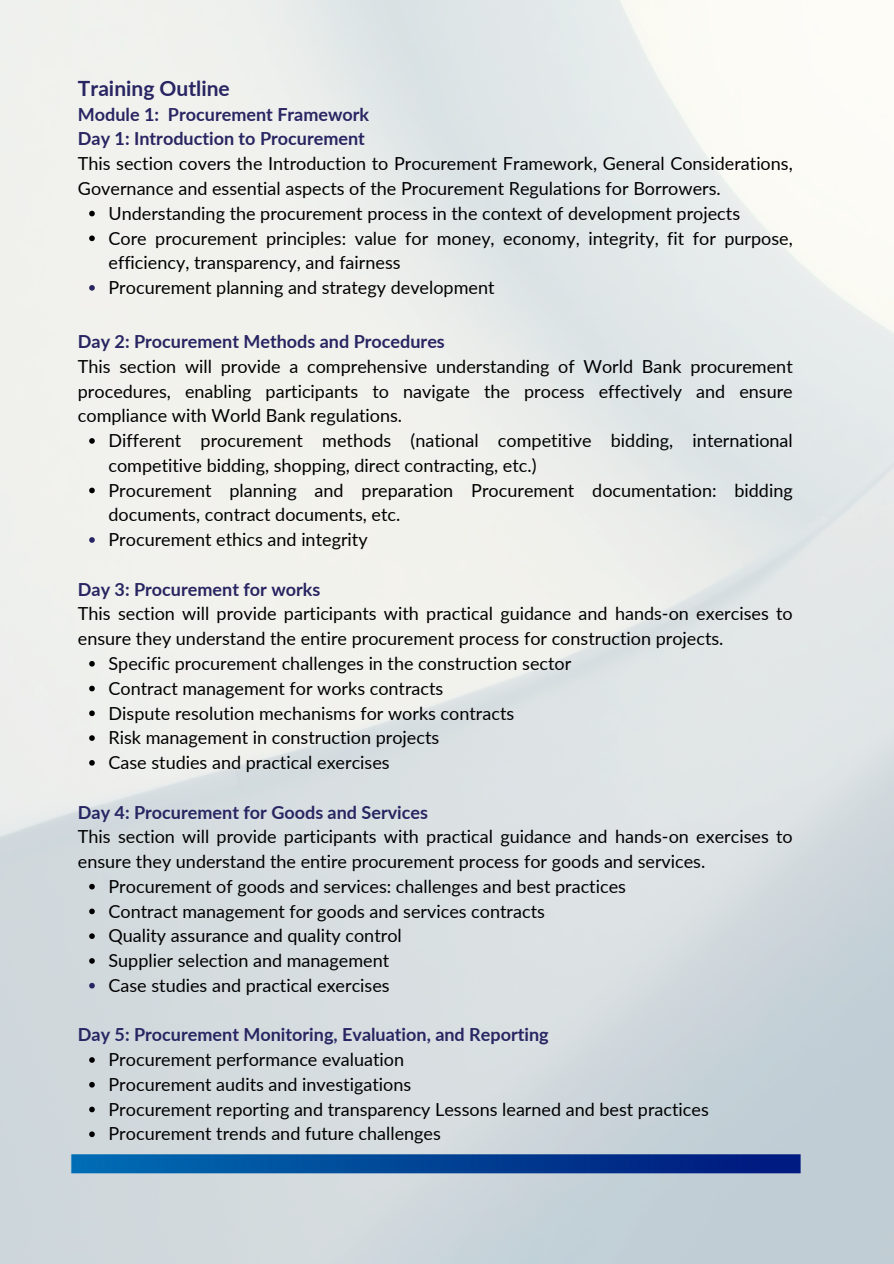
<style>
.page{position:relative;width:894px;height:1264px;background:#fff}
.page>*{position:absolute;margin:0;border:0;box-sizing:border-box;transform-origin:0 0}
.t1{font:700 21px "Lato";color:#282562}
.t2{font:18px/24.8px "Lato";color:#000}
.t3{font:700 18px "Lato";color:#282562}
</style>
<div class="page">
<img style="left:0;top:0;width:893px;height:1263px">
<svg style="left:89px;top:211px;width:6px;height:5px"></svg>
<svg style="left:89px;top:235px;width:6px;height:6px"></svg>
<svg style="left:89px;top:285px;width:6px;height:6px"></svg>
<svg style="left:89px;top:438px;width:6px;height:6px"></svg>
<svg style="left:89px;top:487px;width:6px;height:6px"></svg>
<svg style="left:89px;top:537px;width:6px;height:6px"></svg>
<svg style="left:89px;top:661px;width:6px;height:5px"></svg>
<svg style="left:89px;top:685px;width:6px;height:6px"></svg>
<svg style="left:89px;top:710px;width:6px;height:6px"></svg>
<svg style="left:89px;top:735px;width:6px;height:6px"></svg>
<svg style="left:89px;top:760px;width:6px;height:5px"></svg>
<svg style="left:89px;top:883px;width:6px;height:6px"></svg>
<svg style="left:89px;top:908px;width:6px;height:6px"></svg>
<svg style="left:89px;top:933px;width:6px;height:6px"></svg>
<svg style="left:89px;top:958px;width:6px;height:5px"></svg>
<svg style="left:89px;top:982px;width:6px;height:6px"></svg>
<svg style="left:89px;top:1057px;width:6px;height:5px"></svg>
<svg style="left:89px;top:1081px;width:6px;height:6px"></svg>
<svg style="left:89px;top:1106px;width:6px;height:6px"></svg>
<svg style="left:89px;top:1131px;width:6px;height:6px"></svg>
<img style="left:71px;top:1154px;width:729px;height:19px">
<p class="t1" style="left:78px;top:75px;width:153px">Training Outline</p>
<p class="t3" style="left:78px;top:103px;width:293px">Module 1: Procurement Framework</p>
<p class="t3" style="left:78px;top:128px;width:288px">Day 1: Introduction to Procurement</p>
<p class="t2" style="left:78px;top:151px;width:716px">This section covers the Introduction to Procurement Framework, General Considerations,<br>Governance and essential aspects of the Procurement Regulations for Borrowers.</p>
<p class="t2" style="left:108px;top:200px;width:633px">Understanding the procurement process in the context of development projects</p>
<p class="t2" style="left:108px;top:225px;width:685px">Core procurement principles: value for money, economy, integrity, fit for purpose, efficiency, transparency, and fairness</p>
<p class="t2" style="left:108px;top:275px;width:387px">Procurement planning and strategy development</p>
<p class="t3" style="left:78px;top:330px;width:368px">Day 2: Procurement Methods and Procedures</p>
<p class="t2" style="left:78px;top:353px;width:716px;text-align:justify">This section will provide a comprehensive understanding of World Bank procurement procedures, enabling participants to navigate the process effectively and ensure compliance with World Bank regulations.</p>
<p class="t2" style="left:108px;top:428px;width:685px">Different procurement methods (national competitive bidding, international competitive bidding, shopping, direct contracting, etc.)</p>
<p class="t2" style="left:108px;top:477px;width:685px">Procurement planning and preparation Procurement documentation: bidding documents, contract documents, etc.</p>
<p class="t2" style="left:108px;top:527px;width:260px">Procurement ethics and integrity</p>
<p class="t3" style="left:78px;top:578px;width:244px">Day 3: Procurement for works</p>
<p class="t2" style="left:78px;top:601px;width:716px">This section will provide participants with practical guidance and hands-on exercises to ensure they understand the entire procurement process for construction projects.</p>
<p class="t2" style="left:108px;top:650px;width:464px">Specific procurement challenges in the construction sector</p>
<p class="t2" style="left:108px;top:675px;width:336px">Contract management for works contracts</p>
<p class="t2" style="left:108px;top:700px;width:407px">Dispute resolution mechanisms for works contracts</p>
<p class="t2" style="left:108px;top:725px;width:332px">Risk management in construction projects</p>
<p class="t2" style="left:108px;top:749px;width:283px">Case studies and practical exercises</p>
<p class="t3" style="left:78px;top:800px;width:351px">Day 4: Procurement for Goods and Services</p>
<p class="t2" style="left:78px;top:824px;width:716px">This section will provide participants with practical guidance and hands-on exercises to ensure they understand the entire procurement process for goods and services.</p>
<p class="t2" style="left:108px;top:873px;width:519px">Procurement of goods and services: challenges and best practices</p>
<p class="t2" style="left:108px;top:898px;width:438px">Contract management for goods and services contracts</p>
<p class="t2" style="left:108px;top:923px;width:295px">Quality assurance and quality control</p>
<p class="t2" style="left:108px;top:947px;width:282px">Supplier selection and management</p>
<p class="t2" style="left:108px;top:972px;width:283px">Case studies and practical exercises</p>
<h1 class="t3" style="left:78px;top:1023px;width:472px">Day 5: Procurement Monitoring, Evaluation, and Reporting</h1>
<p class="t2" style="left:108px;top:1046px;width:297px">Procurement performance evaluation</p>
<p class="t2" style="left:108px;top:1071px;width:304px">Procurement audits and investigations</p>
<p class="t2" style="left:108px;top:1096px;width:601px">Procurement reporting and transparency Lessons learned and best practices</p>
<p class="t2" style="left:108px;top:1121px;width:334px">Procurement trends and future challenges</p>
</div>
